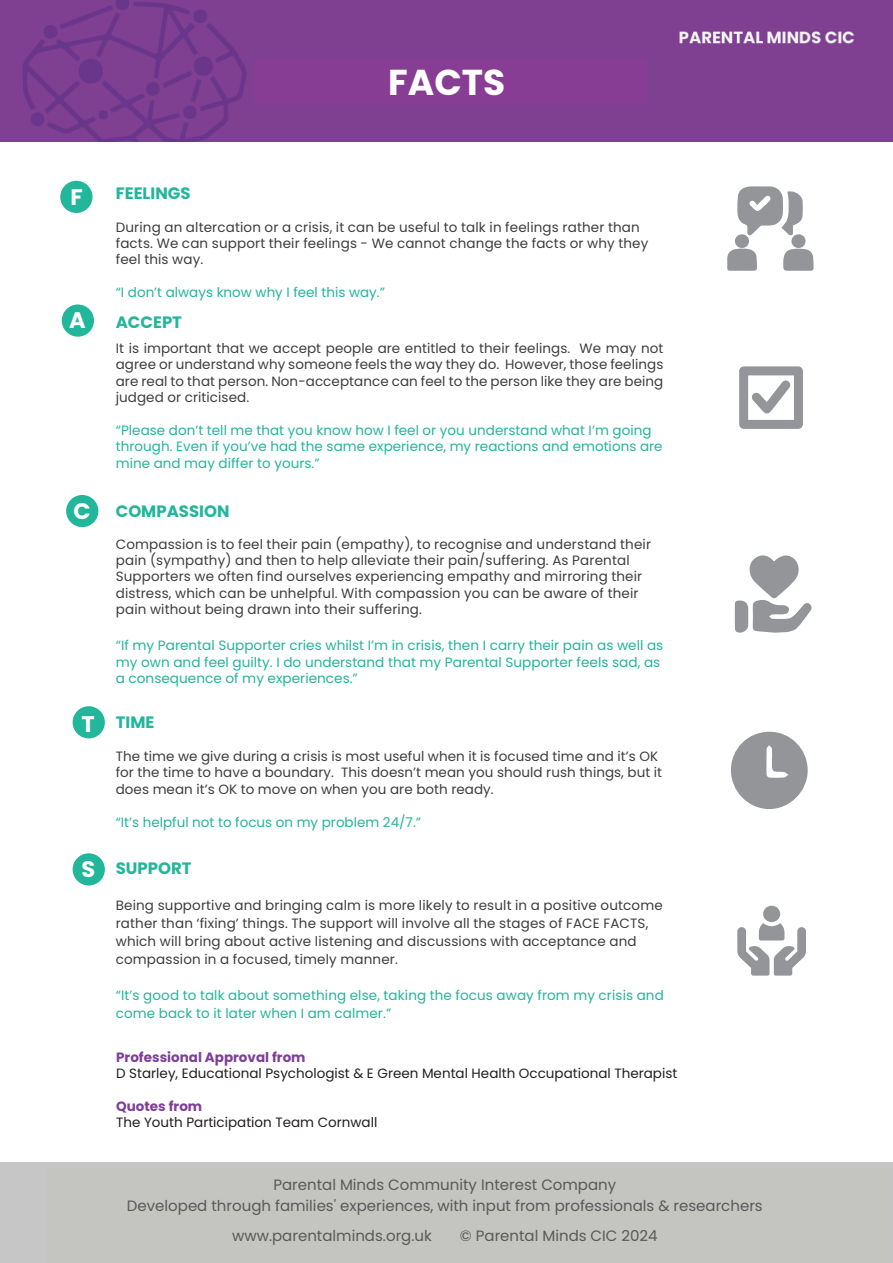
<style>
.page{position:relative;width:893px;height:1263px;background:#fff}
.page>*{position:absolute;margin:0;border:0;box-sizing:border-box;transform-origin:0 0}
.t1{font:700 36px "Poppins";color:#fff}
.t2{font:700 22.5px "Poppins";color:#fff}
.t3{font:700 16.5px "Poppins";color:#22b69b}
.t4{font:15px/21px "Poppins";color:#59595b;text-align:center}
.t5{font:13.5px/16.2px "Poppins";letter-spacing:.01em;color:#3e3e3f}
.t6{font:13.5px/16.5px "Poppins";letter-spacing:.005em;color:#22b69b}
.t7{font:13.5px "Poppins";color:#231f20}
.t8{font:700 13.5px "Poppins";color:#7e3e98}
</style>
<div class="page">
<img style="left:0;top:0;width:893px;height:142px">
<div style="left:254px;top:59px;width:392px;height:46px;background:#883d95"></div>
<svg style="left:783px;top:249px;width:30px;height:22px"></svg>
<svg style="left:727px;top:248px;width:30px;height:23px"></svg>
<svg style="left:737px;top:186px;width:66px;height:50px"></svg>
<div style="left:735px;top:234px;width:14px;height:14px;background:#939598;border-radius:50%"></div>
<div style="left:791px;top:234px;width:15px;height:14px;background:#939598;border-radius:50%"></div>
<div style="left:739px;top:367px;width:64px;height:62px;border:9px solid #939598"></div>
<svg style="left:744px;top:372px;width:54px;height:50px"></svg>
<svg style="left:735px;top:555px;width:77px;height:78px"></svg>
<svg style="left:731px;top:732px;width:77px;height:77px"></svg>
<div style="left:763px;top:906px;width:17px;height:16px;background:#939598;border-radius:50%"></div>
<svg style="left:737px;top:923px;width:69px;height:53px"></svg>
<div style="left:60px;top:181px;width:32px;height:32px;background:#22b69b;border-radius:50%"></div>
<div style="left:62px;top:304px;width:32px;height:33px;background:#22b69b;border-radius:50%"></div>
<div style="left:66px;top:495px;width:32px;height:32px;background:#22b69b;border-radius:50%"></div>
<div style="left:73px;top:706px;width:32px;height:32px;background:#22b69b;border-radius:50%"></div>
<div style="left:73px;top:853px;width:32px;height:32px;background:#22b69b;border-radius:50%"></div>
<div style="left:47px;top:1165px;width:845px;height:97px;background:#c4c4c1"></div>
<div style="left:47px;top:1168px;width:845px;height:95px;background:#c4c4c1"></div>
<h1 class="t1" style="left:388px;top:61px;width:119px">FACTS</h1>
<h2 class="t2" style="left:71px;top:184px;width:14px">F</h2>
<h2 class="t2" style="left:69px;top:307px;width:18px">A</h2>
<h2 class="t2" style="left:73px;top:498px;width:19px">C</h2>
<h2 class="t2" style="left:81px;top:711px;width:15px">T</h2>
<h2 class="t2" style="left:81px;top:856px;width:15px">S</h2>
<p class="t3" style="left:116px;top:184px;width:76px">FEELINGS</p>
<p class="t5" style="left:116px;top:219px;width:534px">During an altercation or a crisis, it can be useful to talk in feelings rather than facts. We can support their feelings - We cannot change the facts or why they feel this way.</p>
<p class="t6" style="left:116px;top:284px;width:271px">“I don’t always know why I feel this way.”</p>
<p class="t3" style="left:116px;top:312px;width:68px">ACCEPT</p>
<p class="t5" style="left:116px;top:340px;width:549px;text-align:justify">It is important that we accept people are entitled to their feelings. We may not agree or understand why someone feels the way they do. However, those feelings are real to that person. Non-acceptance can feel to the person like they are being judged or criticised.</p>
<p class="t6" style="left:116px;top:422px;width:548px">“Please don’t tell me that you know how I feel or you understand what I’m going through. Even if you’ve had the same experience, my reactions and emotions are mine and may differ to yours.”</p>
<p class="t3" style="left:116px;top:501px;width:115px">COMPASSION</p>
<p class="t5" style="left:116px;top:536px;width:537px">Compassion is to feel their pain (empathy), to recognise and understand their pain (sympathy) and then to help alleviate their pain/suffering. As Parental Supporters we often find ourselves experiencing empathy and mirroring their distress, which can be unhelpful. With compassion you can be aware of their pain without being drawn into their suffering.</p>
<p class="t6" style="left:116px;top:637px;width:549px">“If my Parental Supporter cries whilst I’m in crisis, then I carry their pain as well as my own and feel guilty. I do understand that my Parental Supporter feels sad, as a consequence of my experiences.”</p>
<p class="t3" style="left:116px;top:712px;width:40px">TIME</p>
<p class="t5" style="left:116px;top:748px;width:548px">The time we give during a crisis is most useful when it is focused time and it’s OK for the time to have a boundary. This doesn’t mean you should rush things, but it does mean it’s OK to move on when you are both ready.</p>
<p class="t6" style="left:116px;top:814px;width:307px">“It’s helpful not to focus on my problem 24/7.”</p>
<p class="t3" style="left:116px;top:859px;width:77px">SUPPORT</p>
<p class="t5" style="left:116px;top:897px;width:548px;line-height:18px">Being supportive and bringing calm is more likely to result in a positive outcome rather than ‘fixing’ things. The support will involve all the stages of FACE FACTS, which will bring about active listening and discussions with acceptance and compassion in a focused, timely manner.</p>
<p class="t6" style="left:116px;top:987px;width:550px;line-height:18px">“It’s good to talk about something else, taking the focus away from my crisis and come back to it later when I am calmer.”</p>
<p class="t8" style="left:116px;top:1050px;width:191px">Professional Approval from</p>
<p class="t7" style="left:116px;top:1066px;width:563px">D Starley, Educational Psychologist &amp; E Green Mental Health Occupational Therapist</p>
<p class="t8" style="left:116px;top:1098px;width:88px">Quotes from</p>
<p class="t7" style="left:116px;top:1114px;width:263px">The Youth Participation Team Cornwall</p>
<p class="t4" style="left:127px;top:1171px;width:637px">Parental Minds Community Interest Company<br>Developed through families' experiences, with input from professionals &amp; researchers</p>
<p class="t4" style="left:232px;top:1222px;width:201px">www.parentalminds.org.uk</p>
<p class="t4" style="left:460px;top:1222px;width:199px">© Parental Minds CIC 2024</p>
</div>
